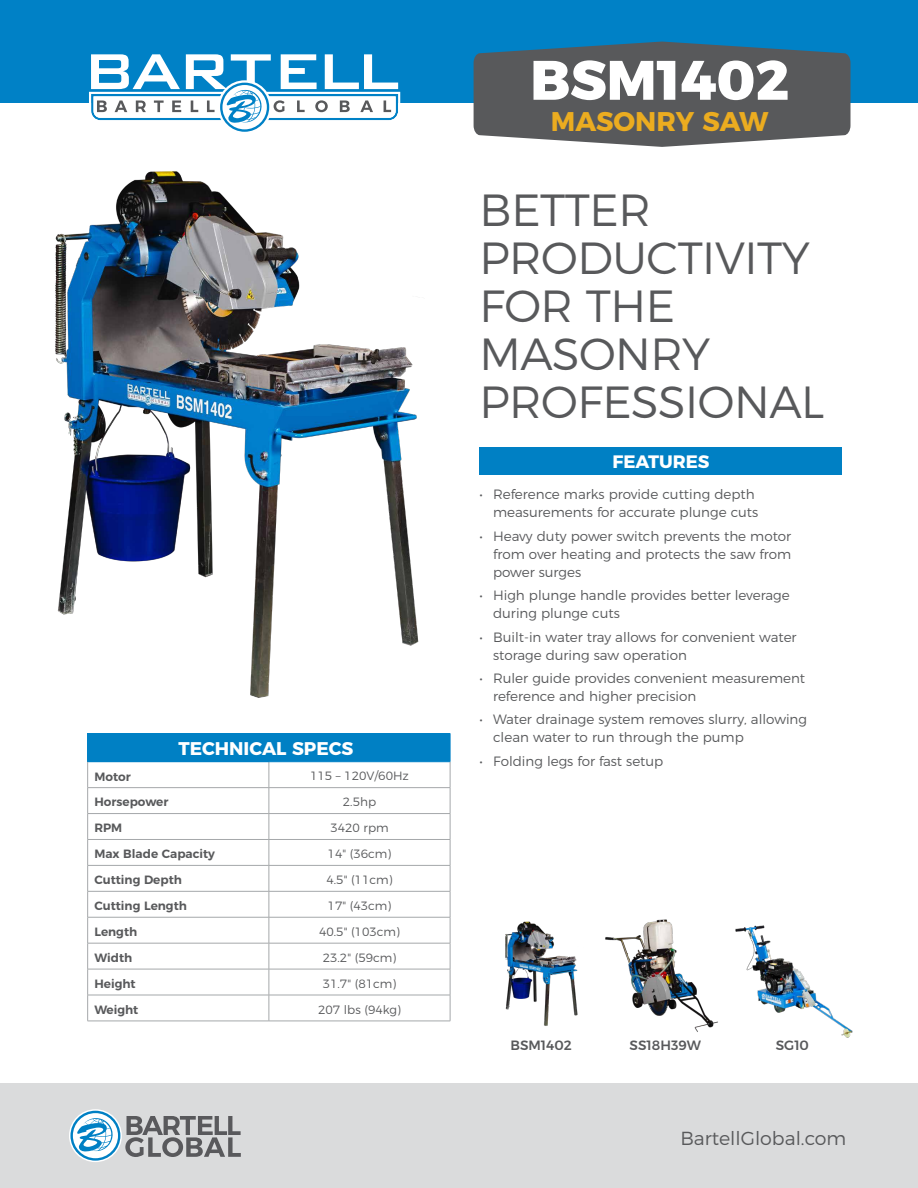
<style>
.page{position:relative;width:918px;height:1188px;background:#fff}
.page>*{position:absolute;margin:0;border:0;box-sizing:border-box;transform-origin:0 0}
.t1{font:800 55.5px "Montserrat";color:#fff}
.t2{font:300 45px/48px "Montserrat";letter-spacing:-.01em;color:#58595b}
.t3{font:700 27px "Montserrat";color:#ebac20}
.t4{font:300 18.9px "Montserrat";color:#58595b}
.t5{font:700 18.3px "Montserrat";color:#fff}
.t6{font:700 18px "Montserrat";color:#fff}
.t7{font:300 13.5px/18px "Montserrat";color:#58595b}
.t8{font:500 13.5px "Montserrat";color:#58595b}
.t9{font:300 12px "Montserrat";color:#58595b}
.t10{font:600 12px "Montserrat";color:#58595b}
</style>
<div class="page">
<div style="left:480px;top:447px;width:362px;height:28px;background:#0080c4"></div>
<div style="left:0;top:0;width:918px;height:103px;background:#0081c6"></div>
<svg style="left:474px;top:42px;width:377px;height:105px;background:#5d656a"></svg>
<svg style="left:89px;top:54px;width:311px;height:75px"></svg>
<div style="left:88px;top:734px;width:362px;height:28px;background:#0080c4"></div>
<svg style="left:270px;top:762px;width:180px;height:259px"></svg>
<hr style="left:87px;top:839px;width:182px;height:1px;background:#a5a8aa">
<hr style="left:269px;top:839px;width:181px;height:1px;background:#a5a8aa">
<hr style="left:87px;top:891px;width:182px;height:1px;background:#a5a8aa">
<hr style="left:269px;top:891px;width:181px;height:1px;background:#a5a8aa">
<hr style="left:87px;top:969px;width:182px;height:1px;background:#a5a8aa">
<hr style="left:269px;top:969px;width:181px;height:1px;background:#a5a8aa">
<hr style="left:87px;top:787px;width:182px;height:1px;background:#a5a8aa">
<hr style="left:87px;top:813px;width:182px;height:1px;background:#a5a8aa">
<hr style="left:269px;top:813px;width:181px;height:1px;background:#a5a8aa">
<hr style="left:87px;top:865px;width:182px;height:1px;background:#a5a8aa">
<hr style="left:269px;top:865px;width:181px;height:1px;background:#a5a8aa">
<hr style="left:87px;top:917px;width:182px;height:1px;background:#a5a8aa">
<hr style="left:269px;top:917px;width:181px;height:1px;background:#a5a8aa">
<hr style="left:87px;top:943px;width:182px;height:1px;background:#a5a8aa">
<hr style="left:269px;top:943px;width:181px;height:1px;background:#a5a8aa">
<hr style="left:87px;top:995px;width:182px;height:1px;background:#a5a8aa">
<hr style="left:269px;top:995px;width:181px;height:1px;background:#a5a8aa">
<hr style="left:269px;top:787px;width:181px;height:1px;background:#a5a8aa">
<svg style="left:269px;top:762px;width:1px;height:259px"></svg>
<hr style="left:269px;top:733px;width:181px;height:1px;background:#0081c6">
<svg style="left:87px;top:739px;width:1px;height:282px"></svg>
<svg style="left:450px;top:734px;width:1px;height:287px"></svg>
<hr style="left:87px;top:1021px;width:182px;height:1px;background:#a5a8aa">
<hr style="left:269px;top:1021px;width:181px;height:1px;background:#a5a8aa">
<img style="left:55px;top:129px;width:364px;height:610px">
<img style="left:505px;top:921px;width:73px;height:105px">
<img style="left:605px;top:919px;width:113px;height:113px">
<img style="left:735px;top:925px;width:118px;height:113px">
<div style="left:0;top:1083px;width:918px;height:105px;background:#dadbdc"></div>
<svg style="left:70px;top:1111px;width:171px;height:50px"></svg>
<h3 class="t5" style="left:178px;top:733px;width:176px">TECHNICAL SPECS</h3>
<p class="t10" style="left:94px;top:766px;width:38px">Motor</p>
<p class="t9" style="left:310px;top:767px;width:100px">115 – 120V/60Hz</p>
<p class="t10" style="left:94px;top:792px;width:76px">Horsepower</p>
<p class="t9" style="left:343px;top:793px;width:35px">2.5hp</p>
<p class="t10" style="left:94px;top:818px;width:29px">RPM</p>
<p class="t9" style="left:330px;top:819px;width:60px">3420 rpm</p>
<p class="t10" style="left:94px;top:844px;width:122px">Max Blade Capacity</p>
<p class="t9" style="left:328px;top:845px;width:65px">14" (36cm)</p>
<p class="t10" style="left:94px;top:870px;width:89px">Cutting Depth</p>
<p class="t9" style="left:326px;top:871px;width:68px">4.5" (11cm)</p>
<p class="t10" style="left:94px;top:896px;width:94px">Cutting Length</p>
<p class="t9" style="left:328px;top:896px;width:65px">17" (43cm)</p>
<p class="t10" style="left:94px;top:922px;width:44px">Length</p>
<p class="t9" style="left:319px;top:922px;width:82px">40.5" (103cm)</p>
<p class="t10" style="left:94px;top:948px;width:39px">Width</p>
<p class="t9" style="left:323px;top:948px;width:75px">23.2" (59cm)</p>
<p class="t10" style="left:94px;top:974px;width:43px">Height</p>
<p class="t9" style="left:323px;top:974px;width:75px">31.7" (81cm)</p>
<p class="t10" style="left:94px;top:1000px;width:45px">Weight</p>
<p class="t9" style="left:318px;top:1000px;width:84px">207 lbs (94kg)</p>
<h1 class="t1" style="left:530px;top:34px;width:260px">BSM1402</h1>
<h3 class="t3" style="left:551px;top:100px;width:219px">MASONRY SAW</h3>
<h2 class="t2" style="left:480px;top:182px;width:346px">BETTER<br>PRODUCTIVITY<br>FOR THE<br>MASONRY<br>PROFESSIONAL</h2>
<h3 class="t6" style="left:612px;top:447px;width:99px">FEATURES</h3>
<p class="t7" style="left:480px;top:484px;width:280px;text-align:right">• Reference marks provide cutting depth measurements for accurate plunge cuts</p>
<p class="t7" style="left:493px;top:526px;width:300px;text-align:justify;text-indent:-14px">• Heavy duty power switch prevents the motor from over heating and protects the saw from power surges</p>
<p class="t7" style="left:493px;top:585px;width:298px;text-indent:-14px">• High plunge handle provides better leverage during plunge cuts</p>
<p class="t7" style="left:493px;top:627px;width:305px;text-indent:-14px">• Built-in water tray allows for convenient water storage during saw operation</p>
<p class="t7" style="left:493px;top:668px;width:314px;text-indent:-14px">• Ruler guide provides convenient measurement reference and higher precision</p>
<p class="t7" style="left:493px;top:709px;width:316px;text-indent:-14px">• Water drainage system removes slurry, allowing clean water to run through the pump</p>
<p class="t7" style="left:480px;top:751px;width:185px">• Folding legs for fast setup</p>
<p class="t8" style="left:510px;top:1035px;width:63px">BSM1402</p>
<p class="t8" style="left:630px;top:1035px;width:73px">SS18H39W</p>
<p class="t8" style="left:776px;top:1035px;width:35px">SG10</p>
<h3 class="t4" style="left:680px;top:1123px;width:167px">BartellGlobal.com</h3>
</div>
